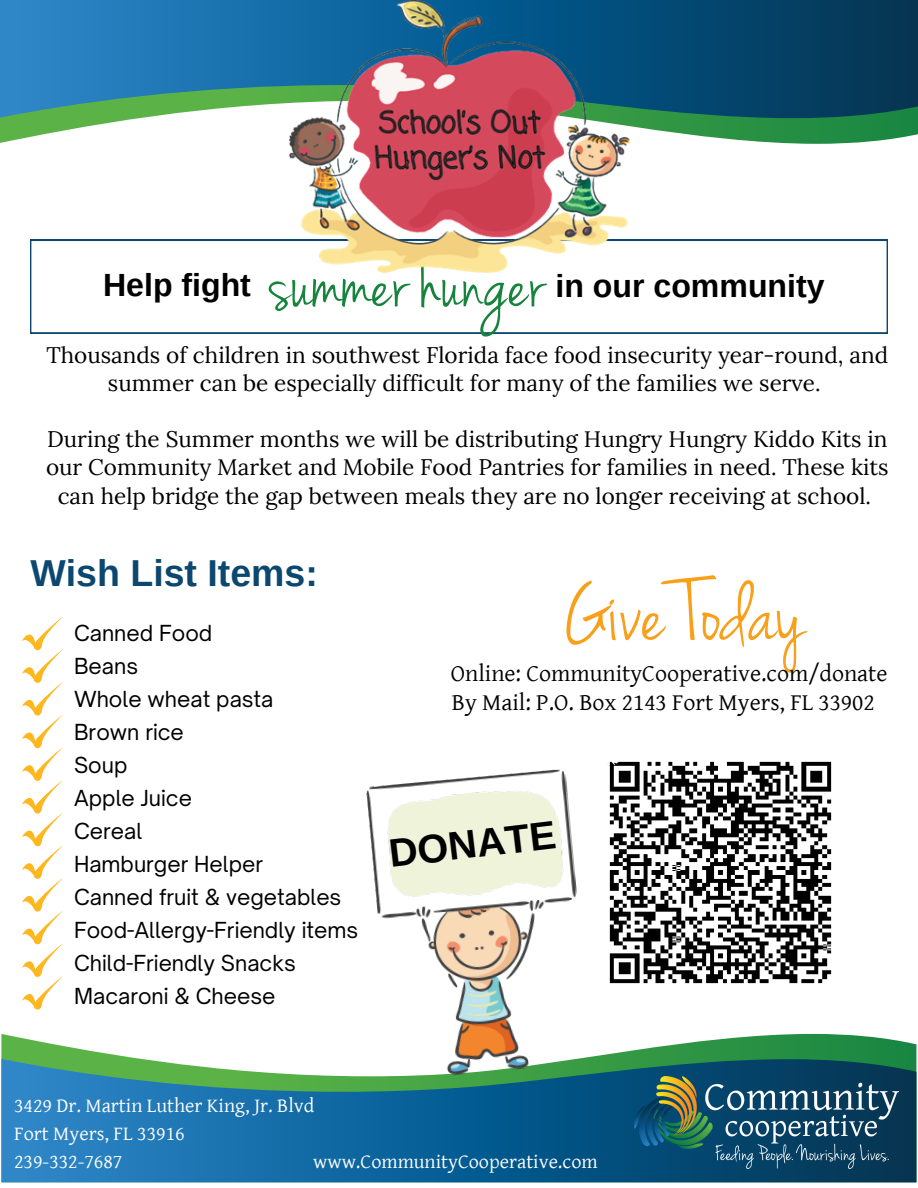
<style>
.page{position:relative;width:918px;height:1188px;background:#fff}
.page>*{position:absolute;margin:0;border:0;box-sizing:border-box;transform-origin:0 0}
.t1{font:92.4px "Jenna Sue";color:#f9a01b}
.t2{font:78.6px "Jenna Sue";color:#16843d}
.t3{font:700 39.75px "Arimo";color:#000}
.t4{font:700 37.5px "Arimo";color:#0c476f}
.t5{font:700 32.1px "Arimo";color:#000}
.t6{font:24px "Gentium";color:#000}
.t7{font:22.5px/28.2px "Lora";color:#000;text-align:center}
.t8{font:21.15px "Open Sauce One";color:#000}
.t9{font:20.1px "Gentium";color:#fff}
</style>
<div class="page">
<svg style="left:0;top:119px;width:918px;height:25px"></svg>
<svg style="left:0;top:0;width:918px;height:119px;background:#1c6689"></svg>
<svg style="left:30px;top:240px;width:857px;height:93px"></svg>
<img style="left:289px;top:0;width:340px;height:272px">
<svg style="left:1px;top:1034px;width:915px;height:25px"></svg>
<svg style="left:1px;top:1059px;width:915px;height:123px;background:#1f7095"></svg>
<img style="left:635px;top:1077px;width:263px;height:91px">
<svg style="left:22px;top:617px;width:41px;height:393px"></svg>
<img style="left:366px;top:769px;width:227px;height:312px">
<img style="left:607px;top:761px;width:225px;height:223px">
<p class="t5" style="left:103px;top:267px;width:149px">Help fight</p>
<p class="t2" style="left:270px;top:247px;width:276px">summer hunger</p>
<h5 class="t5" style="left:556px;top:268px;width:271px">in our community</h5>
<p class="t7" style="left:46px;top:341px;width:843px">Thousands of children in southwest Florida face food insecurity year-round, and summer can be especially difficult for many of the families we serve.</p>
<p class="t7" style="left:46px;top:425px;width:844px">During the Summer months we will be distributing Hungry Hungry Kiddo Kits in our Community Market and Mobile Food Pantries for families in need. These kits can help bridge the gap between meals they are no longer receiving at school.</p>
<p class="t4" style="left:31px;top:552px;width:289px">Wish List Items:</p>
<h1 class="t8" style="left:74px;top:620px;width:140px">Canned Food</h1>
<p class="t8" style="left:74px;top:653px;width:66px">Beans</p>
<p class="t8" style="left:74px;top:686px;width:201px">Whole wheat pasta</p>
<p class="t8" style="left:74px;top:719px;width:111px">Brown rice</p>
<p class="t8" style="left:74px;top:752px;width:55px">Soup</p>
<p class="t8" style="left:74px;top:785px;width:119px">Apple Juice</p>
<p class="t8" style="left:74px;top:818px;width:70px">Cereal</p>
<p class="t8" style="left:74px;top:851px;width:191px">Hamburger Helper</p>
<p class="t8" style="left:74px;top:884px;width:269px">Canned fruit &amp; vegetables</p>
<p class="t8" style="left:74px;top:917px;width:286px">Food-Allergy-Friendly items</p>
<p class="t8" style="left:74px;top:950px;width:223px">Child-Friendly Snacks</p>
<p class="t8" style="left:74px;top:983px;width:203px">Macaroni &amp; Cheese</p>
<p class="t1" style="left:563px;top:571px;width:243px">Give Today</p>
<p class="t6" style="left:451px;top:661px;width:438px">Online: CommunityCooperative.com/donate</p>
<p class="t6" style="left:452px;top:689px;width:424px">By Mail: P.O. Box 2143 Fort Myers, FL 33902</p>
<p class="t3" style="left:386px;top:832px;width:169px;rotate:-7deg">DONATE</p>
<p class="t9" style="left:14px;top:1095px;width:302px">3429 Dr. Martin Luther King, Jr. Blvd</p>
<p class="t9" style="left:14px;top:1123px;width:172px">Fort Myers, FL 33916</p>
<h4 class="t9" style="left:14px;top:1150px;width:110px">239-332-7687</h4>
<h4 class="t9" style="left:313px;top:1150px;width:286px">www.CommunityCooperative.com</h4>
</div>
